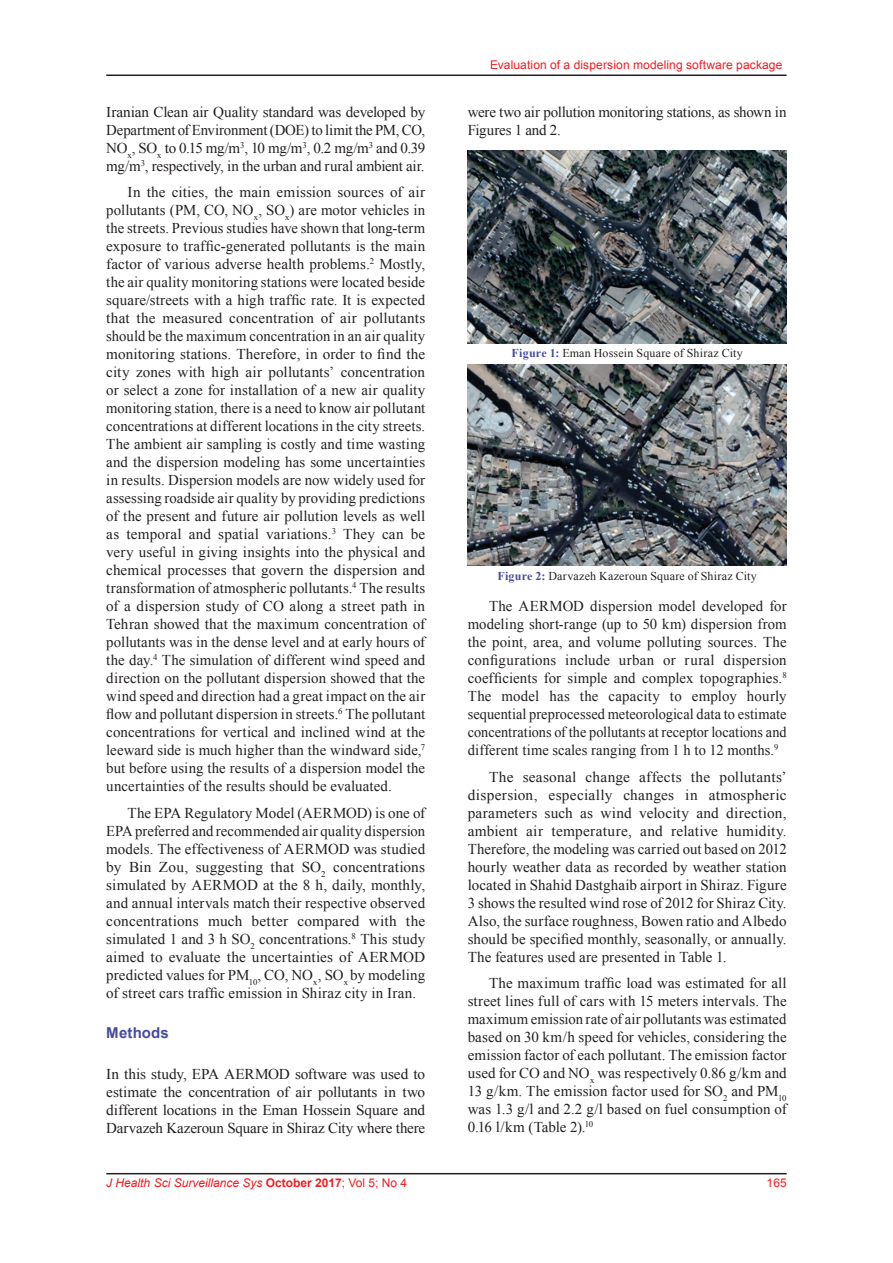
<style>
.page{position:relative;width:893px;height:1263px;background:#fff}
.page>*{position:absolute;margin:0;border:0;box-sizing:border-box;transform-origin:0 0}
.t1{font:15px/18px "Times New Roman";color:#231f20;text-align:justify}
.t2{font:700 15px "Arial";letter-spacing:.01em;color:#474b9f}
.t3{font:12px "Times New Roman";letter-spacing:.015em;color:#231f20}
.t4{font:12px "Arial";letter-spacing:.01em;color:#ee1d23}
.t5{font:italic 12px "Arial";color:#ee1d23}
.s1{font-weight:700;font-style:normal}
.s2{font-style:normal}
.s3{font-weight:700;color:#474b9f}
</style>
<div class="page">
<hr style="left:106px;top:1173px;width:681px;height:1px;background:#231f20">
<hr style="left:106px;top:75px;width:681px;height:1px;background:#231f20">
<img style="left:468px;top:151px;width:319px;height:192px">
<img style="left:468px;top:364px;width:319px;height:201px">
<p class="t1" style="left:106px;top:102px;width:320px">Iranian Clean air Quality standard was developed by Department of Environment (DOE) to limit the PM, CO, NO<sub>x</sub>, SO<sub>x</sub> to 0.15 mg/m<sup>3</sup>, 10 mg/m<sup>3</sup>, 0.2 mg/m<sup>3</sup> and 0.39 mg/m<sup>3</sup>, respectively, in the urban and rural ambient air.</p>
<p class="t1" style="left:106px;top:183px;width:320px;text-indent:21px">In the cities, the main emission sources of air pollutants (PM, CO, NO<sub>x</sub>, SO<sub>x</sub>) are motor vehicles in the streets. Previous studies have shown that long-term exposure to traffic-generated pollutants is the main factor of various adverse health problems.<sup>2</sup> Mostly, the air quality monitoring stations were located beside square/streets with a high traffic rate. It is expected that the measured concentration of air pollutants should be the maximum concentration in an air quality monitoring stations. Therefore, in order to find the city zones with high air pollutants’ concentration or select a zone for installation of a new air quality monitoring station, there is a need to know air pollutant concentrations at different locations in the city streets.<br>The ambient air sampling is costly and time wasting and the dispersion modeling has some uncertainties in results. Dispersion models are now widely used for assessing roadside air quality by providing predictions of the present and future air pollution levels as well as temporal and spatial variations.<sup>3</sup> They can be very useful in giving insights into the physical and chemical processes that govern the dispersion and transformation of atmospheric pollutants.<sup>4</sup> The results of a dispersion study of CO along a street path in Tehran showed that the maximum concentration of pollutants was in the dense level and at early hours of the day.<sup>4</sup> The simulation of different wind speed and direction on the pollutant dispersion showed that the wind speed and direction had a great impact on the air flow and pollutant dispersion in streets.<sup>6</sup> The pollutant concentrations for vertical and inclined wind at the leeward side is much higher than the windward side,<sup>7 </sup>but before using the results of a dispersion model the uncertainties of the results should be evaluated.</p>
<p class="t1" style="left:106px;top:803px;width:320px;text-indent:21px">The EPA Regulatory Model (AERMOD) is one of EPA preferred and recommended air quality dispersion models. The effectiveness of AERMOD was studied by Bin Zou, suggesting that SO<sub>2</sub> concentrations simulated by AERMOD at the 8 h, daily, monthly, and annual intervals match their respective observed concentrations much better compared with the simulated 1 and 3 h SO<sub>2</sub> concentrations.<sup>8</sup> This study aimed to evaluate the uncertainties of AERMOD predicted values for PM<sub>10</sub>, CO, NO<sub>x</sub>, SO<sub>x</sub> by modeling of street cars traffic emission in Shiraz city in Iran.</p>
<p class="t2" style="left:106px;top:1023px;width:64px">Methods</p>
<p class="t1" style="left:106px;top:1064px;width:320px">In this study, EPA AERMOD software was used to estimate the concentration of air pollutants in two different locations in the Eman Hossein Square and Darvazeh Kazeroun Square in Shiraz City where there</p>
<p class="t5" style="left:106px;top:1175px;width:302px">J Health Sci Surveillance Sys <span class="s1">October 2017</span><span class="s2">; Vol 5; No 4</span></p>
<p class="t4" style="left:490px;top:57px;width:294px">Evaluation of a dispersion modeling software package</p>
<p class="t1" style="left:468px;top:102px;width:320px">were two air pollution monitoring stations, as shown in<br>Figures 1 and 2.</p>
<p class="t3" style="left:512px;top:344px;width:233px"><span class="s3">Figure 1:</span> Eman Hossein Square of Shiraz City</p>
<p class="t3" style="left:497px;top:568px;width:261px"><span class="s3">Figure 2:</span> Darvazeh Kazeroun Square of Shiraz City</p>
<p class="t1" style="left:468px;top:597px;width:320px;text-indent:21px">The AERMOD dispersion model developed for modeling short-range (up to 50 km) dispersion from the point, area, and volume polluting sources. The configurations include urban or rural dispersion coefficients for simple and complex topographies.<sup>8<br></sup>The model has the capacity to employ hourly sequential preprocessed meteorological data to estimate concentrations of the pollutants at receptor locations and different time scales ranging from 1 h to 12 months.<sup>9</sup></p>
<p class="t1" style="left:468px;top:767px;width:320px;text-indent:21px">The seasonal change affects the pollutants’ dispersion, especially changes in atmospheric parameters such as wind velocity and direction, ambient air temperature, and relative humidity.<br>Therefore, the modeling was carried out based on 2012 hourly weather data as recorded by weather station located in Shahid Dastghaib airport in Shiraz. Figure 3 shows the resulted wind rose of 2012 for Shiraz City.<br>Also, the surface roughness, Bowen ratio and Albedo should be specified monthly, seasonally, or annually.<br>The features used are presented in Table 1.</p>
<p class="t1" style="left:468px;top:974px;width:320px;text-indent:21px">The maximum traffic load was estimated for all street lines full of cars with 15 meters intervals. The maximum emission rate of air pollutants was estimated based on 30 km/h speed for vehicles, considering the emission factor of each pollutant. The emission factor used for CO and NO<sub>x</sub> was respectively 0.86 g/km and 13 g/km. The emission factor used for SO<sub>2</sub> and PM<sub>10 </sub>was 1.3 g/l and 2.2 g/l based on fuel consumption of 0.16 l/km (Table 2).<sup>10</sup></p>
<p class="t4" style="left:767px;top:1175px;width:22px">165</p>
</div>
